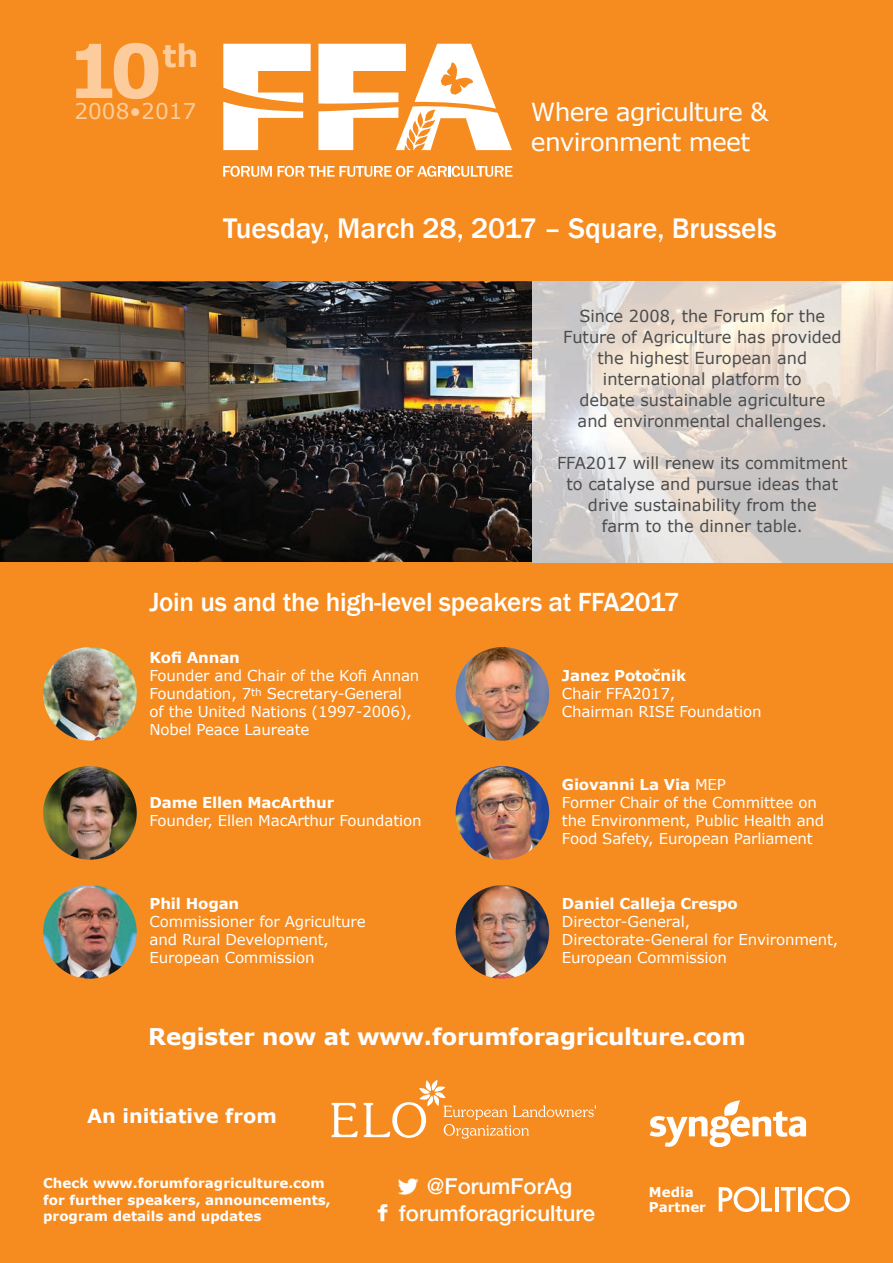
<style>
.page{position:relative;width:893px;height:1263px;background:#f68b1f}
.page>*{position:absolute;margin:0;border:0;box-sizing:border-box;transform-origin:0 0}
.t1{font:700 74.25px "Verdana";color:#fccc9c}
.t2{font:700 30.9px "Verdana";color:#fccc9c}
.t3{font:500 29.1px "Franklin Gothic";color:#fff}
.t4{font:500 27px "Franklin Gothic";letter-spacing:-.01em;color:#fff}
.t5{font:24.9px/29.2px "Verdana";letter-spacing:-.03em;color:#fff}
.t6{font:700 23.1px "Verdana";letter-spacing:-.01em;color:#fff}
.t7{font:500 22.05px/26.7px "Helvetica Neue LT Pro";color:#fff;text-align:center}
.t8{font:21.6px "Verdana";color:#fccc9c}
.t9{font:700 19.35px "Verdana";color:#fff}
.t10{font:16.5px/21px "Verdana";color:#4b4c4d;text-align:center}
.t11{font:15px/18px "Verdana";letter-spacing:-.01em;color:#fff}
.t12{font:700 15px "Verdana";letter-spacing:-.01em;color:#fff}
.t13{font:700 13.5px/16.5px "Verdana";color:#fff}
.s1{font-weight:700}
</style>
<div class="page">
<svg style="left:223px;top:44px;width:88px;height:106px"></svg>
<svg style="left:318px;top:44px;width:194px;height:106px"></svg>
<svg style="left:223px;top:166px;width:289px;height:11px"></svg>
<img style="left:0;top:281px;width:532px;height:281px">
<img style="left:532px;top:281px;width:361px;height:281px">
<img style="left:43px;top:647px;width:94px;height:94px;border-radius:47px">
<img style="left:43px;top:766px;width:94px;height:94px;border-radius:47px">
<img style="left:43px;top:885px;width:94px;height:94px;border-radius:47px">
<img style="left:456px;top:766px;width:93px;height:94px;border-radius:47px">
<img style="left:456px;top:885px;width:93px;height:94px;border-radius:47px">
<img style="left:456px;top:647px;width:93px;height:94px;border-radius:47px">
<img style="left:398px;top:1178px;width:20px;height:17px">
<img style="left:377px;top:1204px;width:11px;height:18px">
<svg style="left:719px;top:1187px;width:53px;height:25px"></svg>
<hr style="left:775px;top:1187px;width:3px;height:24px;background:#fff">
<svg style="left:781px;top:1187px;width:15px;height:24px"></svg>
<hr style="left:798px;top:1187px;width:4px;height:24px;background:#fff">
<svg style="left:804px;top:1186px;width:46px;height:26px"></svg>
<svg style="left:650px;top:1100px;width:156px;height:47px"></svg>
<svg style="left:331px;top:1080px;width:265px;height:59px"></svg>
<h1 class="t1" style="left:67px;top:23px;width:98px">10</h1>
<h2 class="t2" style="left:163px;top:36px;width:38px">th</h2>
<h3 class="t8" style="left:74px;top:98px;width:124px">2008•2017</h3>
<h3 class="t5" style="left:531px;top:98px;width:239px">Where agriculture &amp; environment meet</h3>
<h3 class="t3" style="left:223px;top:210px;width:555px">Tuesday, March 28, 2017 – Square, Brussels</h3>
<p class="t10" style="left:563px;top:305px;width:280px">Since 2008, the Forum for the<br>Future of Agriculture has provided the highest European and international platform to<br>debate sustainable agriculture and environmental challenges.</p>
<p class="t10" style="left:557px;top:452px;width:292px">FFA2017 will renew its commitment to catalyse and pursue ideas that drive sustainability from the<br>farm to the dinner table.</p>
<h3 class="t4" style="left:149px;top:585px;width:532px">Join us and the high-level speakers at FFA2017</h3>
<p class="t12" style="left:149px;top:647px;width:92px">Kofi Annan</p>
<p class="t11" style="left:149px;top:666px;width:271px">Founder and Chair of the Kofi Annan<br>Foundation, 7<sup>th</sup> Secretary-General of the United Nations (1997-2006),<br>Nobel Peace Laureate</p>
<p class="t12" style="left:562px;top:666px;width:126px">Janez Potočnik</p>
<p class="t11" style="left:562px;top:685px;width:201px">Chair FFA2017,<br>Chairman RISE Foundation</p>
<p class="t12" style="left:149px;top:793px;width:186px">Dame Ellen MacArthur</p>
<p class="t11" style="left:149px;top:812px;width:274px">Founder, Ellen MacArthur Foundation</p>
<p class="t12" style="left:149px;top:894px;width:91px">Phil Hogan</p>
<p class="t11" style="left:149px;top:913px;width:218px">Commissioner for Agriculture and Rural Development,<br>European Commission</p>
<p class="t11" style="left:562px;top:776px;width:264px"><span class="s1">Giovanni La Via</span> MEP<br>Former Chair of the Committee on the Environment, Public Health and<br>Food Safety, European Parliament</p>
<p class="t12" style="left:562px;top:894px;width:177px">Daniel Calleja Crespo</p>
<p class="t11" style="left:562px;top:913px;width:278px">Director-General,<br>Directorate-General for Environment,<br>European Commission</p>
<h3 class="t6" style="left:148px;top:1022px;width:599px">Register now at www.forumforagriculture.com</h3>
<p class="t9" style="left:87px;top:1103px;width:191px">An initiative from</p>
<p class="t13" style="left:43px;top:1175px;width:289px">Check www.forumforagriculture.com for further speakers, announcements, program details and updates</p>
<p class="t13" style="left:649px;top:1185px;width:59px;line-height:15px">Media<br>Partner</p>
<h3 class="t7" style="left:399px;top:1173px;width:198px">@ForumForAg forumforagriculture</h3>
</div>
